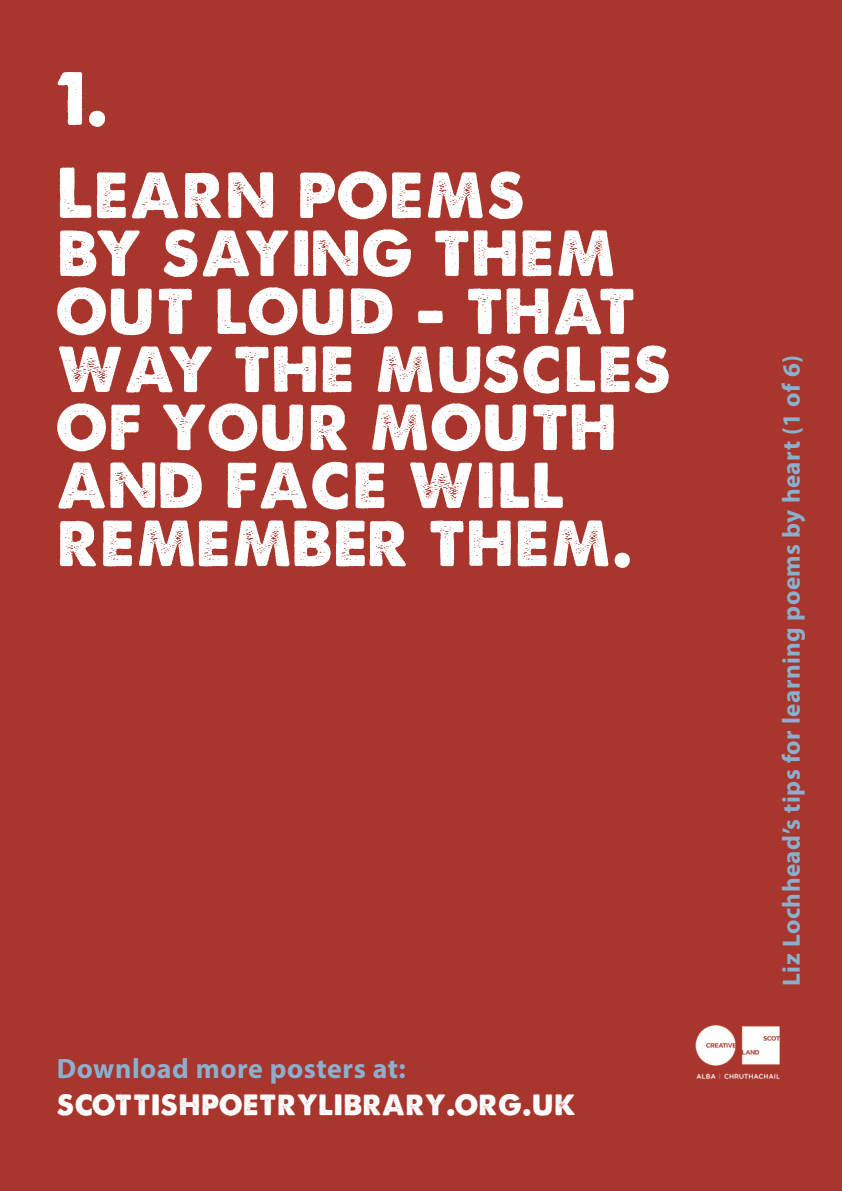
<style>
.page{position:relative;width:842px;height:1191px;background:#a8362d}
.page>*{position:absolute;margin:0;border:0;box-sizing:border-box;transform-origin:0 0}
.t1{font:72px "A Loveof Thunder";color:#fff}
.t2{font:68px/58px "A Loveof Thunder";letter-spacing:.02em;color:#fff}
.t3{font:31px "A Loveof Thunder";letter-spacing:.02em;color:#fff}
.t4{font:700 28px "Myriad Pro";letter-spacing:.02em;color:#8ab0ce}
.t5{font:700 25px "Myriad Pro";letter-spacing:.02em;color:#8ab0ce}
</style>
<div class="page">
<img style="left:695px;top:1025px;width:85px;height:55px">
<p class="t1" style="left:57px;top:53px;width:52px">1.</p>
<p class="t2" style="left:57px;top:164px;width:616px">Learn poems<br>by saying them out loud - that way the muscles of your mouth and face will remember them.</p>
<p class="t4" style="left:57px;top:1050px;width:351px">Download more posters at:</p>
<p class="t3" style="left:57px;top:1084px;width:521px">scottishpoetrylibrary.org.uk</p>
<p class="t5" style="left:775px;top:985px;width:632px;rotate:-90deg">Liz Lochhead’s tips for learning poems by heart (1 of 6)</p>
</div>
